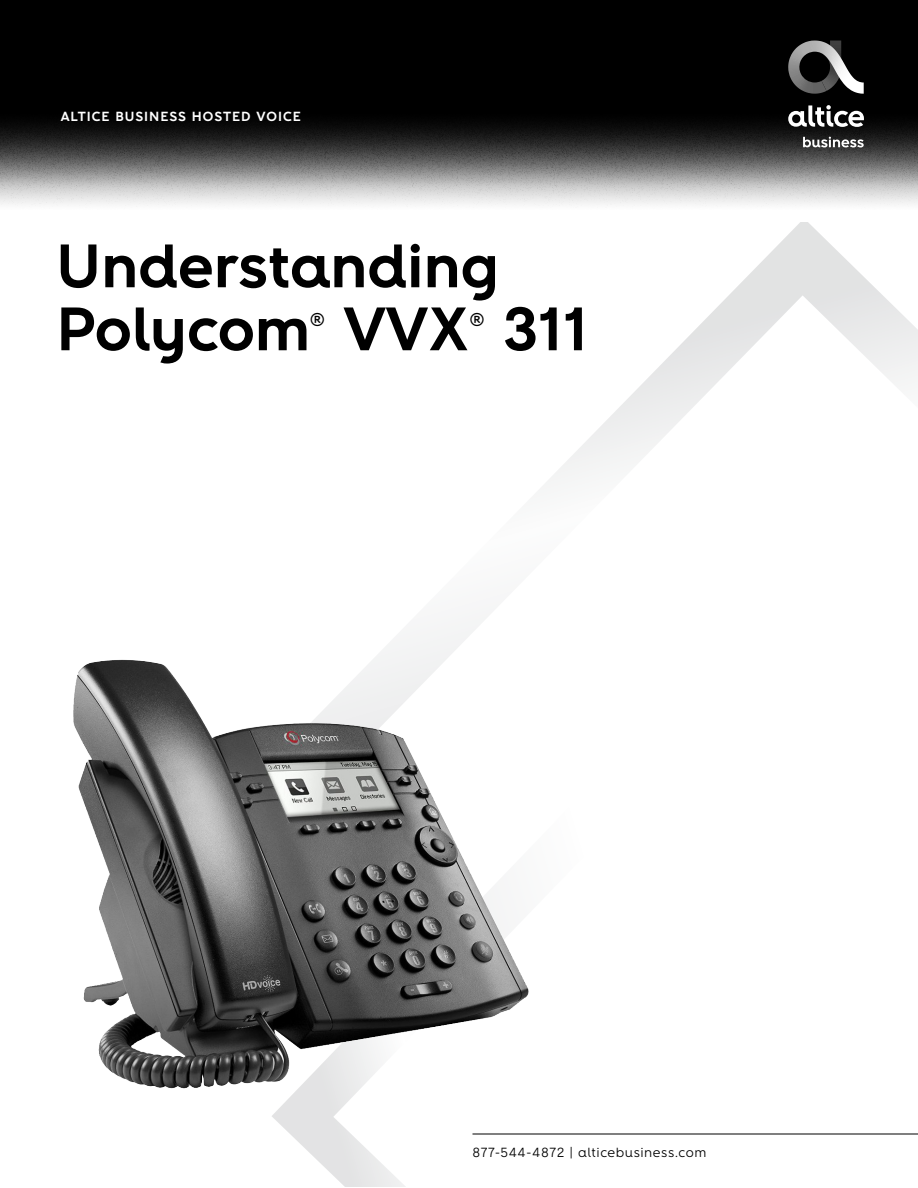
<style>
.page{position:relative;width:918px;height:1188px;background:#fff}
.page>*{position:absolute;margin:0;border:0;box-sizing:border-box;transform-origin:0 0}
.t1{font:700 62.4px/63px "Altice";color:#000}
.t2{font:700 18.6px "Altice";color:#000}
.t3{font:13.5px "Altice";letter-spacing:.04em;color:#000}
.t4{font:700 13.5px "Altice";letter-spacing:.07em;color:#fff}
</style>
<div class="page">
<svg style="left:384px;top:222px;width:534px;height:427px"></svg>
<svg style="left:272px;top:1098px;width:646px;height:89px"></svg>
<img style="left:0;top:0;width:918px;height:206px">
<svg style="left:788px;top:105px;width:76px;height:22px"></svg>
<svg style="left:788px;top:41px;width:53px;height:53px;background:#505050"></svg>
<svg style="left:803px;top:137px;width:61px;height:10px"></svg>
<hr style="left:472px;top:1134px;width:446px;height:1px;background:#000">
<img style="left:73px;top:649px;width:456px;height:449px">
<p class="t4" style="left:61px;top:109px;width:242px">ALTICE BUSINESS HOSTED VOICE</p>
<h1 class="t1" style="left:56px;top:234px;width:444px">Understanding<br>Polycom</h1>
<h2 class="t2" style="left:310px;top:308px;width:16px">®</h2>
<h1 class="t1" style="left:344px;top:297px;width:128px">VVX</h1>
<h2 class="t2" style="left:470px;top:308px;width:16px">®</h2>
<h1 class="t1" style="left:503px;top:297px;width:87px">311</h1>
<p class="t3" style="left:472px;top:1145px;width:236px">877-544-4872 | alticebusiness.com</p>
</div>
